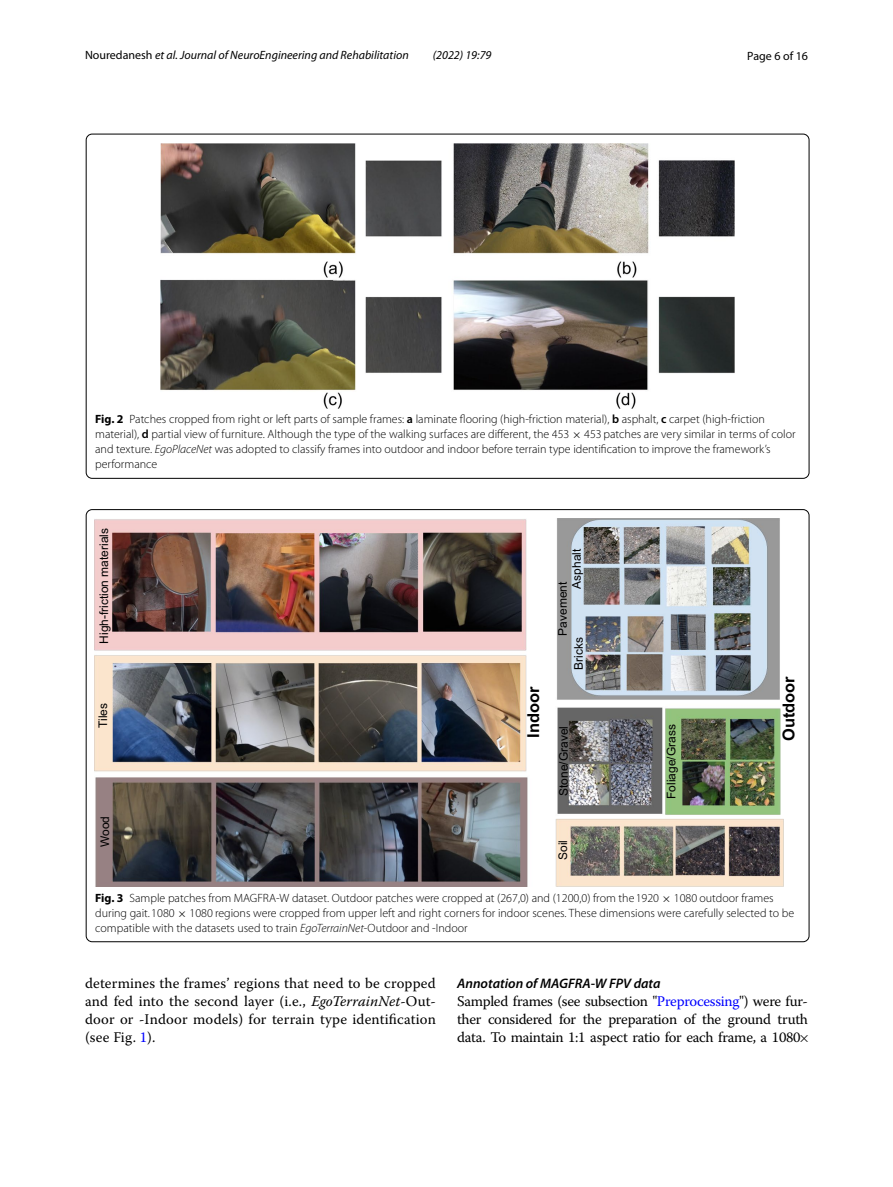
<style>
.page{position:relative;width:893px;height:1187px;background:#fff}
.page>*{position:absolute;margin:0;border:0;box-sizing:border-box;transform-origin:0 0}
.t1{font:16.35px "Arial Bold MT2";color:#000}
.t2{font:14.7px/18px "Warnock Pro Regular 2";letter-spacing:-.02em;color:#000;text-align:justify}
.t3{font:italic 600 13.8px "Myriad Pro";color:#000}
.t4{font:12px/15px "Myriad Pro Light 3";color:#000}
.t5{font:12px "Arial MT2";color:#000}
.t6{font:italic 12px "Myriad Pro";color:#000}
.t7{font:12px "Myriad Pro";color:#000}
.s1{font-style:normal}
.s2{font-family:"Myriad Pro";font-weight:700}
.s3{font-family:"Myriad Pro";font-weight:600}
.s4{font-family:"Myriad Pro Light 11"}
.s5{font-family:"MTSYN18"}
.s6{font-family:"Myriad Pro";font-weight:300;font-style:italic}
.s7{font-family:"Myriad Pro Light 9"}
.s8{font-family:"MTSYN19"}
.s9{font-family:"Myriad Pro Light 10"}
.s10{font-family:"MTSYN20"}
.s11{font-family:"Warnock Pro";font-style:italic}
.s12{color:#00f}
.s13{font-family:"MTSYN21"}
</style>
<div class="page">
<img style="left:161px;top:143px;width:574px;height:265px">
<img style="left:95px;top:518px;width:688px;height:368px">
<p class="t6" style="left:85px;top:48px;width:325px"><span class="s1">Nouredanesh</span> et al. Journal of NeuroEngineering and Rehabilitation</p>
<p class="t6" style="left:433px;top:48px;width:60px">(2022) 19:79</p>
<p class="t7" style="left:747px;top:48px;width:62px">Page 6 of 16</p>
<p class="t4" style="left:95px;top:412px;width:702px"><span class="s2">Fig. 2</span> Patches cropped from right or left parts of sample frames: <span class="s3">a</span> laminate flooring (high-friction material), <span class="s3">b</span> asphalt, <span class="s3">c</span> carpet (high-friction material), <span class="s3">d</span> partial view of furniture. Although the type of the walking surfaces are different, the <span class="s4">453</span> <span class="s5">×</span> <span class="s4">453</span> patches are very similar in terms of color and texture. <span class="s6">EgoPlaceNet</span> was adopted to classify frames into outdoor and indoor before terrain type identification to improve the framework’s performance</p>
<p class="t5" style="left:96px;top:643px;width:117px;rotate:-90deg">High-friction materials</p>
<p class="t5" style="left:95px;top:727px;width:26px;rotate:-90deg">Tiles</p>
<h1 class="t1" style="left:523px;top:737px;width:53px;rotate:-90deg">Indoor</h1>
<p class="t5" style="left:569px;top:588px;width:41px;rotate:-90deg">Asphalt</p>
<p class="t5" style="left:555px;top:635px;width:55px;rotate:-90deg">Pavement</p>
<p class="t5" style="left:571px;top:669px;width:34px;rotate:-90deg">Bricks</p>
<p class="t5" style="left:556px;top:795px;width:71px;rotate:-90deg">Stone/Gravel</p>
<p class="t5" style="left:663px;top:798px;width:76px;rotate:-90deg">Foliage/Grass</p>
<h1 class="t1" style="left:778px;top:740px;width:66px;rotate:-90deg">Outdoor</h1>
<p class="t5" style="left:97px;top:846px;width:33px;rotate:-90deg">Wood</p>
<p class="t5" style="left:555px;top:860px;width:21px;rotate:-90deg">Soil</p>
<p class="t4" style="left:95px;top:890px;width:701px"><span class="s2">Fig. 3</span> Sample patches from MAGFRA-W dataset. Outdoor patches were cropped at (267,0) and (1200,0) from the <span class="s7">1920</span> <span class="s8">×</span> <span class="s7">1080</span> outdoor frames during gait. <span class="s9">1080</span> <span class="s10">×</span> <span class="s9">1080</span> regions were cropped from upper left and right corners for indoor scenes. These dimensions were carefully selected to be compatible with the datasets used to train <span class="s6">EgoTerrainNet</span>-Outdoor and -Indoor</p>
<p class="t2" style="left:85px;top:974px;width:352px">determines the frames’ regions that need to be cropped and fed into the second layer (i.e., <span class="s11">EgoTerrainNet</span>-Out&shy;door or -Indoor models) for terrain type identification (see Fig. <span class="s12">1</span>).</p>
<p class="t3" style="left:457px;top:974px;width:205px">Annotation of MAGFRA‑W FPV data</p>
<p class="t2" style="left:457px;top:991px;width:354px;text-align:left">Sampled frames (see subsection "<span class="s12">Preprocessing</span>") were fur&shy;ther considered for the preparation of the ground truth data. To maintain 1:1 aspect ratio for each frame, a 1080<span class="s13">×</span></p>
</div>
